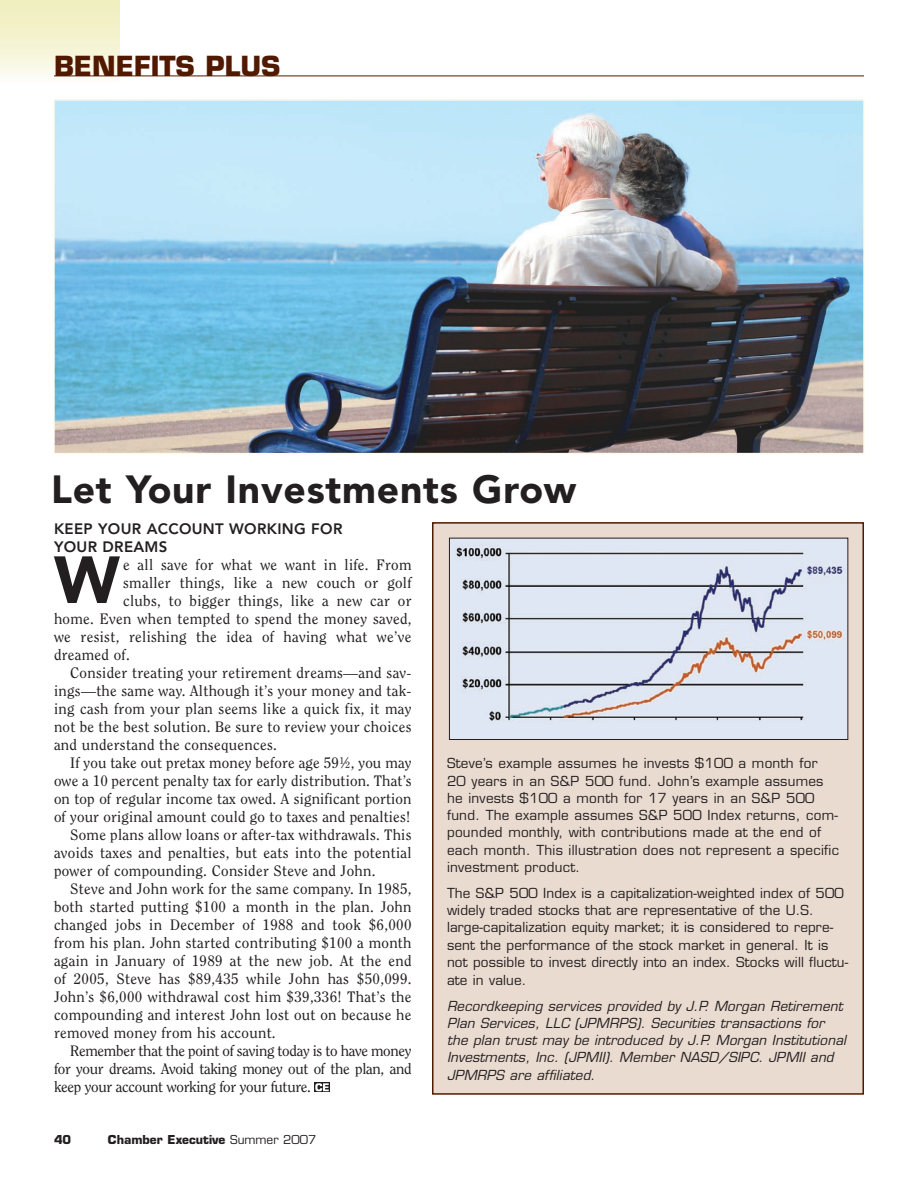
<style>
.page{position:relative;width:918px;height:1188px;background:#fff}
.page>*{position:absolute;margin:0;border:0;box-sizing:border-box;transform-origin:0 0}
.Text{font:900 65.85px "Avenir";color:#231f20}
._1{font:900 39px "Avenir";letter-spacing:.02em;color:#231f20}
.D1{font:700 27px "Eurostile";color:#511900}
.Text-2{font:15px/18px "Clearface";letter-spacing:.02em;color:#231f20;text-align:justify}
._3{font:800 15px/18px "Avenir";letter-spacing:.02em;color:#231f20}
.Sb{font:13.5px/17.2px "Eurostile";letter-spacing:.02em;color:#231f20}
.Sb-2{font:italic 13.5px/17.2px "Eurostile";letter-spacing:.01em;color:#231f20}
.t1{font:700 12px "Eurostile";color:#231f20}
.s1{font-weight:400}
</style>
<div class="page">
<svg style="left:315px;top:1083px;width:15px;height:9px"></svg>
<svg style="left:315px;top:1083px;width:14px;height:8px"></svg>
<div style="left:433px;top:523px;width:430px;height:571px;background:#eadbd0"></div>
<div style="left:432px;top:522px;width:432px;height:573px;border:2px solid #511900"></div>
<div style="left:0;top:0;width:120px;height:83px;background:linear-gradient(to bottom,#eeedb7,#fcfcf3)"></div>
<hr style="left:54px;top:76px;width:810px;height:1px;background:#511900">
<img style="left:56px;top:102px;width:806px;height:349px">
<div style="left:53px;top:99px;width:812px;height:355px;border:2px solid #fefaeb"></div>
<img style="left:451px;top:540px;width:395px;height:198px">
<div style="left:449px;top:538px;width:399px;height:202px;border:1px solid #231f20"></div>
<p class="D1" style="left:54px;top:49px;width:228px">Benefits Plus</p>
<p class="_1" style="left:51px;top:466px;width:527px">Let Your Investments Grow</p>
<p class="_3" style="left:54px;top:520px;width:290px">KEEP YOUR ACCOUNT WORKING FOR<br>YOUR DREAMS</p>
<p class="Text" style="left:54px;top:540px;width:67px">W</p>
<p class="Text-2" style="left:123px;top:556px;width:290px">e all save for what we want in life. From</p>
<p class="Text-2" style="left:123px;top:574px;width:290px">smaller things, like a new couch or golf</p>
<p class="Text-2" style="left:123px;top:592px;width:290px">clubs, to bigger things, like a new car or</p>
<p class="Text-2" style="left:54px;top:610px;width:359px">home. Even when tempted to spend the money saved,</p>
<p class="Text-2" style="left:54px;top:628px;width:359px">we resist, relishing the idea of having what we’ve</p>
<p class="Text-2" style="left:54px;top:646px;width:77px">dreamed of.</p>
<p class="Text-2" style="left:54px;top:664px;width:359px;text-indent:16px">Consider treating your retirement dreams—and sav&shy;ings—the same way. Although it’s your money and tak&shy;ing cash from your plan seems like a quick fix, it may not be the best solution. Be sure to review your choices and understand the consequences.</p>
<p class="Text-2" style="left:54px;top:754px;width:359px;text-indent:16px">If you take out pretax money before age 59½, you may owe a 10 percent penalty tax for early distribution. That’s on top of regular income tax owed. A significant portion of your original amount could go to taxes and penalties!</p>
<p class="Text-2" style="left:54px;top:826px;width:359px;text-indent:16px">Some plans allow loans or after-tax withdrawals. This avoids taxes and penalties, but eats into the potential power of compounding. Consider Steve and John.</p>
<p class="Text-2" style="left:54px;top:880px;width:359px;text-indent:16px">Steve and John work for the same company. In 1985, both started putting $100 a month in the plan. John changed jobs in December of 1988 and took $6,000 from his plan. John started contributing $100 a month again in January of 1989 at the new job. At the end of 2005, Steve has $89,435 while John has $50,099.<br>John’s $6,000 withdrawal cost him $39,336! That’s the compounding and interest John lost out on because he removed money from his account.</p>
<p class="Text-2" style="left:54px;top:1042px;width:359px;text-indent:16px">Remember that the point of saving today is to have money for your dreams. Avoid taking money out of the plan, and keep your account working for your future.</p>
<p class="t1" style="left:54px;top:1132px;width:19px">40</p>
<p class="t1" style="left:108px;top:1132px;width:210px">Chamber Executive <span class="s1">Summer 2007</span></p>
<p class="Sb" style="left:447px;top:755px;width:394px">Steve’s example assumes he invests $100 a month for 20 years in an S&amp;P 500 fund. John’s example assumes he invests $100 a month for 17 years in an S&amp;P 500 fund. The example assumes S&amp;P 500 Index returns, com&shy;pounded monthly, with contributions made at the end of each month. This illustration does not represent a specific investment product.</p>
<p class="Sb" style="left:447px;top:884px;width:403px">The S&amp;P 500 Index is a capitalization-weighted index of 500 widely traded stocks that are representative of the U.S. large-capitalization equity market; it is considered to repre&shy;sent the performance of the stock market in general. It is not possible to invest directly into an index. Stocks will fluctu&shy;ate in value.</p>
<p class="Sb-2" style="left:447px;top:997px;width:401px">Recordkeeping services provided by J.P. Morgan Retirement Plan Services, LLC (JPMRPS). Securities transactions for the plan trust may be introduced by J.P. Morgan Institutional Investments, Inc. (JPMII). Member NASD/SIPC. JPMII and JPMRPS are affiliated.</p>
</div>
